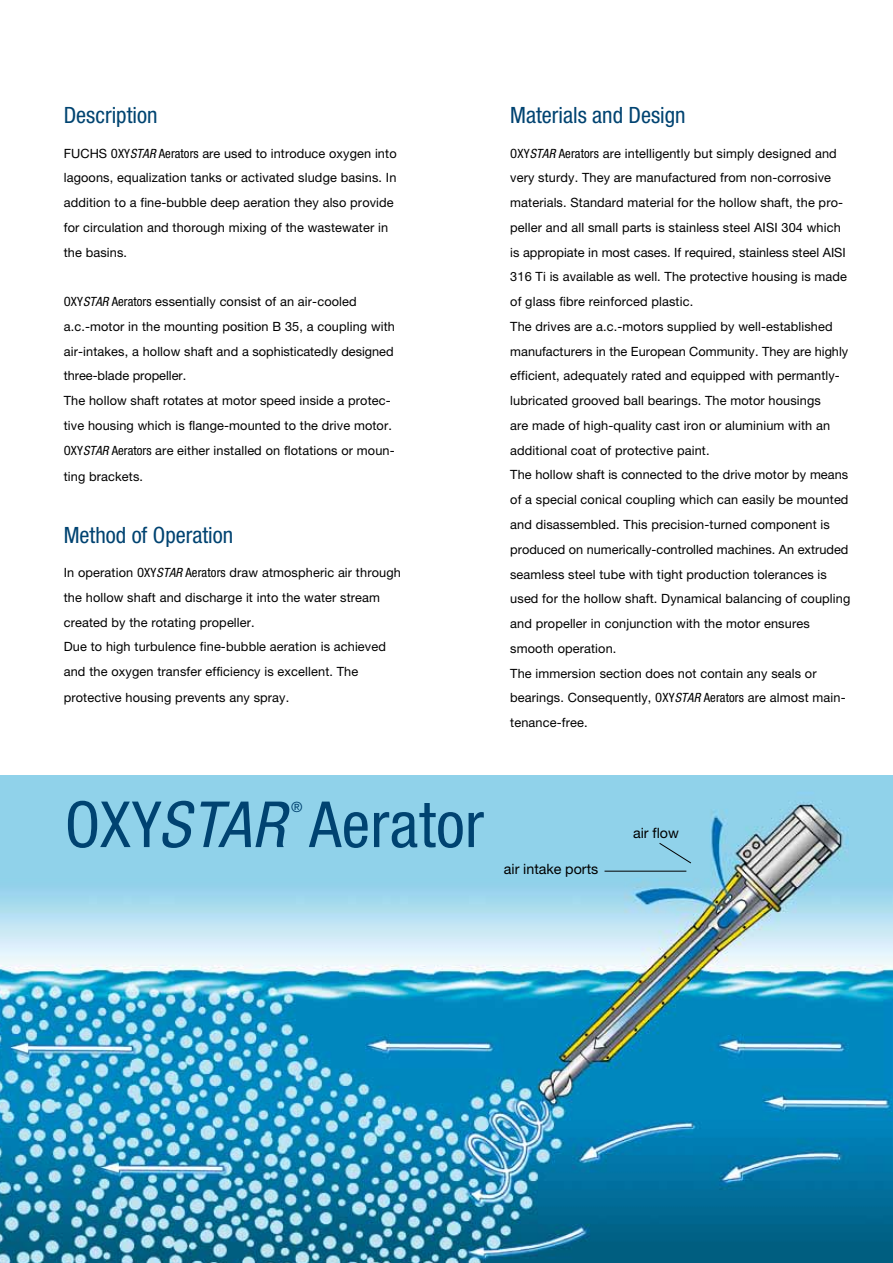
<style>
.page{position:relative;width:893px;height:1263px;background:#fff}
.page>*{position:absolute;margin:0;border:0;box-sizing:border-box;transform-origin:0 0}
.t1{font:condensed 63.75px "Helvetica Neue LT Std";letter-spacing:.01em;color:#004371}
.t2{font:condensed 22.5px "Helvetica Neue LT Std";color:#004371}
.t3{font:condensed 22.5px "Helvetica Neue LT Std";color:#004471}
.t4{font:14.25px "Helvetica Neue LT Std";color:#000}
.t5{font:condensed 14.25px "Helvetica Neue LT Std";color:#004371}
.t6{font:12.75px/24.8px "Helvetica Neue LT Std";letter-spacing:.01em;color:#000}
.s1{font-stretch:condensed}
.s2{font-style:italic;font-stretch:condensed}
.s3{font-style:italic}
</style>
<div class="page">
<img style="left:0;top:775px;width:892px;height:488px">
<hr style="left:604px;top:871px;width:82px;height:1px;background:#000">
<svg style="left:658px;top:842px;width:34px;height:22px"></svg>
<h2 class="t3" style="left:64px;top:102px;width:95px">Description</h2>
<p class="t6" style="left:64px;top:141px;width:334px">FUCHS <span class="s1">OXY</span><span class="s2">STAR</span> <span class="s1">Aerators</span> are used to introduce oxygen into lagoons, equalization tanks or activated sludge basins. In addition to a fine-bubble deep aeration they also provide for circulation and thorough mixing of the wastewater in the basins.</p>
<p class="t6" style="left:64px;top:289px;width:333px"><span class="s1">OXY</span><span class="s2">STAR</span> <span class="s1">Aerators</span> essentially consist of an air-cooled a.c.-motor in the mounting position B 35, a coupling with air-intakes, a hollow shaft and a sophisticatedly designed three-blade propeller.<br>The hollow shaft rotates at motor speed inside a protec&shy;tive housing which is flange-mounted to the drive motor.<br><span class="s1">OXY</span><span class="s2">STAR</span> <span class="s1">Aerators</span> are either installed on flotations or moun-</p>
<p class="t6" style="left:64px;top:464px;width:81px">ting brackets.</p>
<h2 class="t2" style="left:64px;top:521px;width:171px">Method of Operation</h2>
<p class="t6" style="left:64px;top:560px;width:339px">In operation <span class="s1">OXY</span><span class="s2">STAR</span> <span class="s1">Aerators</span> draw atmospheric air through the hollow shaft and discharge it into the water stream created by the rotating propeller.<br>Due to high turbulence fine-bubble aeration is achieved and the oxygen transfer efficiency is excellent. The</p>
<p class="t6" style="left:64px;top:685px;width:227px">protective housing prevents any spray.</p>
<h2 class="t2" style="left:510px;top:102px;width:177px">Materials and Design</h2>
<p class="t6" style="left:510px;top:141px;width:342px"><span class="s1">OXY</span><span class="s2">STAR</span> <span class="s1">Aerators</span> are intelligently but simply designed and very sturdy. They are manufactured from non-corrosive materials. Standard material for the hollow shaft, the pro&shy;peller and all small parts is stainless steel AISI 304 which is appropiate in most cases. If required, stainless steel AISI 316 Ti is available as well. The protective housing is made of glass fibre reinforced plastic.<br>The drives are a.c.-motors supplied by well-established manufacturers in the European Community. They are highly efficient, adequately rated and equipped with permantly&shy;lubricated grooved ball bearings. The motor housings<br>are made of high-quality cast iron or aluminium with an additional coat of protective paint.<br>The hollow shaft is connected to the drive motor by means of a special conical coupling which can easily be mounted and disassembled. This precision-turned component is produced on numerically-controlled machines. An extruded seamless steel tube with tight production tolerances is used for the hollow shaft. Dynamical balancing of coupling and propeller in conjunction with the motor ensures smooth operation.<br>The immersion section does not contain any seals or bearings. Consequently, <span class="s1">OXY</span><span class="s2">STAR</span> <span class="s1">Aerators</span> are almost main&shy;tenance-free.</p>
<h1 class="t1" style="left:65px;top:788px;width:421px">OXY<span class="s3">STAR</span> Aerator</h1>
<p class="t5" style="left:291px;top:799px;width:13px">®</p>
<p class="t4" style="left:504px;top:860px;width:96px">air intake ports</p>
<p class="t4" style="left:633px;top:825px;width:47px">air flow</p>
</div>
